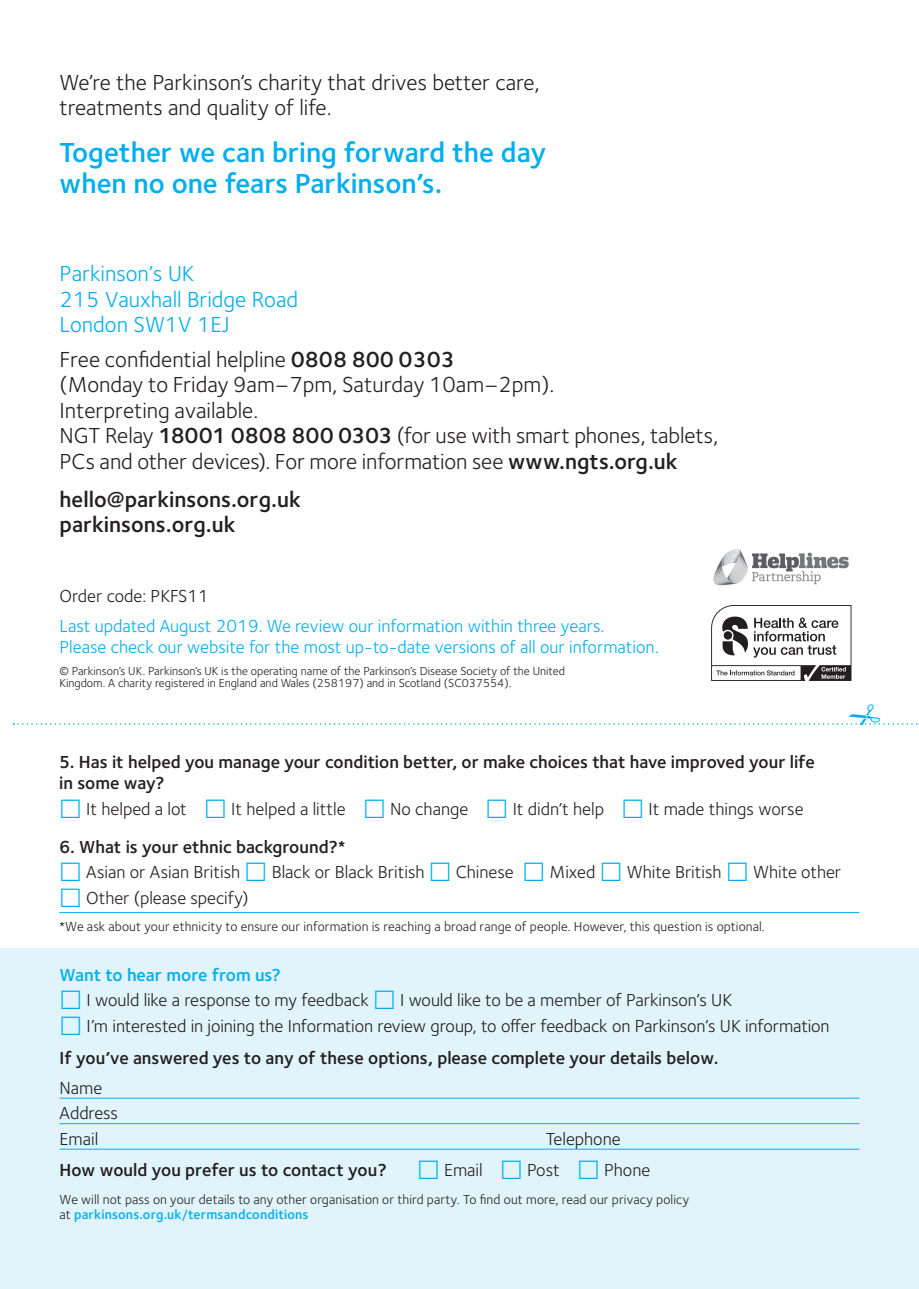
<style>
.page{position:relative;width:919px;height:1289px;background:#fff}
.page>*{position:absolute;margin:0;border:0;box-sizing:border-box;transform-origin:0 0}
.t1{font:600 28.5px/31.5px "Foundry Sterling";color:#00aeef}
.t2{font:22.5px/25.5px "Foundry Sterling";color:#231f20}
.t3{font:22.5px/25.5px "Foundry Sterling";color:#00aeef}
.t4{font:600 22.5px/25.5px "Foundry Sterling";color:#231f20}
.t5{font:18px/25.5px "Foundry Sterling";color:#231f20}
.t6{font:600 18px/21px "Foundry Sterling";color:#231f20}
.t7{font:18px/21px "Foundry Sterling";color:#00aeef}
.t8{font:600 18px "Foundry Sterling";color:#00aeef}
.t9{font:13.5px/15px "Foundry Sterling";letter-spacing:.01em;color:#231f20}
.t10{font:12px/12px "Foundry Sterling";color:#231f20}
.s1{font-weight:600}
.s2{font-weight:600;color:#00aeef}
</style>
<div class="page">
<div style="left:0;top:948px;width:918px;height:340px;background:#e1f4fc"></div>
<hr style="left:59px;top:912px;width:800px;height:1px;background:#00aeef">
<hr style="left:60px;top:1097px;width:799px;height:1px;background:#00aeef">
<hr style="left:60px;top:1123px;width:799px;height:1px;background:#00aeef">
<hr style="left:60px;top:1148px;width:799px;height:1px;background:#00aeef">
<svg style="left:711px;top:605px;width:140px;height:76px"></svg>
<img style="left:713px;top:549px;width:136px;height:37px">
<svg style="left:14px;top:723px;width:905px;height:2px"></svg>
<p class="t2" style="left:60px;top:70px;width:481px">We’re the Parkinson’s charity that drives better care, treatments and quality of life.</p>
<h1 class="t1" style="left:60px;top:137px;width:488px">Together we can bring forward the day when no one fears Parkinson’s.</h1>
<p class="t3" style="left:60px;top:261px;width:240px">Parkinson’s UK<br>215 Vauxhall Bridge Road<br>London SW1V 1EJ</p>
<p class="t2" style="left:60px;top:346px;width:660px">Free confidential helpline <span class="s1">0808 800 0303<br></span>(Monday to Friday 9am–7pm, Saturday 10am–2pm).<br>Interpreting available.<br>NGT Relay <span class="s1">18001 0808 800 0303</span> (for use with smart phones, tablets, PCs and other devices). For more information see <span class="s1">www.ngts.org.uk</span></p>
<p class="t4" style="left:60px;top:487px;width:243px">hello@parkinsons.org.uk parkinsons.org.uk</p>
<p class="t5" style="left:60px;top:583px;width:151px">Order code: PKFS11</p>
<p class="t7" style="left:60px;top:615px;width:600px">Last updated August 2019. We review our information within three years.<br>Please check our website for the most up-to-date versions of all our information.</p>
<p class="t10" style="left:60px;top:665px;width:507px">© Parkinson’s UK. Parkinson’s UK is the operating name of the Parkinson’s Disease Society of the United<br>Kingdom. A charity registered in England and Wales (258197) and in Scotland (SC037554).</p>
<p class="t6" style="left:59px;top:752px;width:757px">5. Has it helped you manage your condition better, or make choices that have improved your life in some way?</p>
<p class="t5" style="left:86px;top:796px;width:102px">It helped a lot</p>
<p class="t5" style="left:231px;top:796px;width:116px">It helped a little</p>
<p class="t5" style="left:390px;top:796px;width:80px">No change</p>
<p class="t5" style="left:512px;top:796px;width:93px">It didn’t help</p>
<p class="t5" style="left:648px;top:796px;width:157px">It made things worse</p>
<p class="t6" style="left:59px;top:836px;width:288px">6. What is your ethnic background?*</p>
<p class="t5" style="left:86px;top:859px;width:155px">Asian or Asian British</p>
<p class="t5" style="left:272px;top:859px;width:154px">Black or Black British</p>
<p class="t5" style="left:456px;top:859px;width:59px">Chinese</p>
<p class="t5" style="left:549px;top:859px;width:47px">Mixed</p>
<p class="t5" style="left:626px;top:859px;width:96px">White British</p>
<p class="t5" style="left:753px;top:859px;width:90px">White other</p>
<p class="t5" style="left:86px;top:885px;width:164px">Other (please specify)</p>
<p class="t9" style="left:59px;top:919px;width:707px">*We ask about your ethnicity to ensure our information is reaching a broad range of people. However, this question is optional.</p>
<p class="t8" style="left:60px;top:964px;width:223px">Want to hear more from us?</p>
<p class="t5" style="left:87px;top:987px;width:283px">I would like a response to my feedback</p>
<p class="t5" style="left:87px;top:987px;width:744px;text-indent:313px">I would like to be a member of Parkinson’s UK<br>I’m interested in joining the Information review group, to offer feedback on Parkinson’s UK information</p>
<p class="t6" style="left:60px;top:1047px;width:660px">If you’ve answered yes to any of these options, please complete your details below.</p>
<p class="t5" style="left:60px;top:1074px;width:60px">Name<br>Address<br>Email</p>
<p class="t5" style="left:546px;top:1125px;width:76px">Telephone</p>
<p class="t6" style="left:60px;top:1160px;width:329px">How would you prefer us to contact you?</p>
<p class="t5" style="left:444px;top:1157px;width:40px">Email</p>
<p class="t5" style="left:527px;top:1157px;width:34px">Post</p>
<p class="t5" style="left:604px;top:1157px;width:48px">Phone</p>
<p class="t9" style="left:60px;top:1192px;width:631px">We will not pass on your details to any other organisation or third party. To find out more, read our privacy policy at <span class="s2">parkinsons.org.uk/termsandconditions</span></p>
</div>
